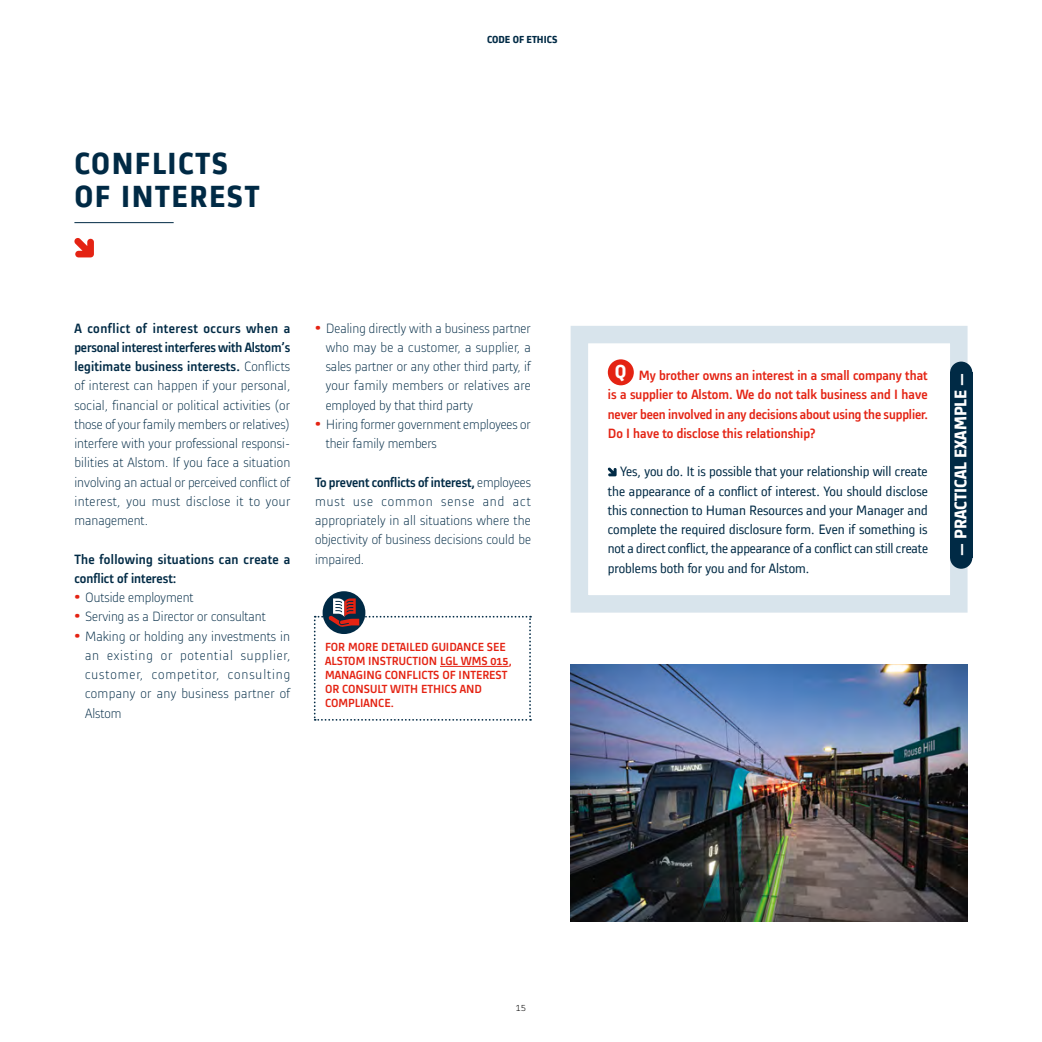
<style>
.page{position:relative;width:1042px;height:1042px;background:#fff}
.page>*{position:absolute;margin:0;border:0;box-sizing:border-box;transform-origin:0 0}
.t1{font:700 31.5px/33.2px "Alstom";letter-spacing:.05em;color:#002a45}
.t2{font:700 19.43px "Alstom";color:#fff}
.t3{font:700 17.5px "Alstom";color:#fff}
.t4{font:300 14px/19.2px "Alstom";color:#002a45;text-align:justify}
.t5{font:14px/19.2px "Alstom";letter-spacing:-.005em;color:#002a45;text-align:justify}
.t6{font:500 14px/19.2px "Alstom";color:#e42313;text-align:justify}
.t7{font:500 14px/19.2px "Alstom";letter-spacing:.02em;color:#002a45}
.t8{font:500 12.25px/14px "Alstom";color:#e42313}
.t9{font:700 10.5px "Alstom";color:#002a45}
.t10{font:300 10.5px "Alstom";color:#000}
.s1{font-weight:500}
.s2{font-weight:900;font-size:21px;color:#e42313}
</style>
<div class="page">
<hr style="left:74px;top:222px;width:100px;height:1px;background:#002a45">
<svg style="left:74px;top:238px;width:20px;height:19px"></svg>
<svg style="left:570px;top:326px;width:403px;height:287px"></svg>
<div style="left:608px;top:359px;width:26px;height:26px;background:#e42313;border-radius:50%"></div>
<svg style="left:608px;top:467px;width:8px;height:9px"></svg>
<div style="left:950px;top:372px;width:22px;height:186px;background:#002a45"></div>
<div style="left:950px;top:546px;width:22px;height:23px;background:#002a45;border-radius:50%"></div>
<div style="left:950px;top:361px;width:22px;height:23px;background:#002a45;border-radius:50%"></div>
<div style="left:323px;top:591px;width:42px;height:43px;background:#002a45;border-radius:50%"></div>
<svg style="left:314px;top:598px;width:217px;height:123px"></svg>
<img style="left:570px;top:665px;width:397px;height:256px">
<hr style="left:440px;top:666px;width:69px;height:1px;background:#e42313">
<p class="t1" style="left:74px;top:145px;width:186px">CONFLICTS<br>OF INTEREST</p>
<p class="t9" style="left:487px;top:32px;width:72px">CODE OF ETHICS</p>
<p class="t4" style="left:74px;top:317px;width:217px;text-align:left"><span class="s1">A conflict of interest occurs when a personal interest interferes with Alstom’s legitimate business interests.</span> Conflicts of interest can happen if your personal, social, financial or political activities (or those of your family members or relatives) interfere with your professional responsi&shy;bilities at Alstom. If you face a situation involving an actual or perceived conflict of interest, you must disclose it to your management.</p>
<p class="t7" style="left:74px;top:548px;width:217px">The following situations can create a conflict of interest:</p>
<p class="t4" style="left:74px;top:587px;width:121px"><span class="s2">•</span> Outside employment</p>
<p class="t4" style="left:74px;top:606px;width:193px"><span class="s2">•</span> Serving as a Director or consultant</p>
<p class="t4" style="left:85px;top:625px;width:207px;text-indent:-11px"><span class="s2">•</span> Making or holding any investments in an existing or potential supplier, customer, competitor, consulting company or any business partner of Alstom</p>
<p class="t4" style="left:326px;top:317px;width:207px;text-indent:-11px"><span class="s2">•</span> Dealing directly with a business partner who may be a customer, a supplier, a sales partner or any other third party, if your family members or relatives are employed by that third party</p>
<p class="t4" style="left:326px;top:413px;width:207px;text-indent:-11px"><span class="s2">•</span> Hiring former government employees or their family members</p>
<p class="t4" style="left:315px;top:471px;width:217px"><span class="s1">To prevent conflicts of interest,</span> employees must use common sense and act appropriately in all situations where the objectivity of business decisions could be impaired.</p>
<p class="t8" style="left:325px;top:639px;width:182px">FOR MORE DETAILED GUIDANCE SEE</p>
<p class="t8" style="left:325px;top:653px;width:188px">ALSTOM INSTRUCTION LGL WMS 015,<br>MANAGING CONFLICTS OF INTEREST<br>OR CONSULT WITH ETHICS AND<br>COMPLIANCE.</p>
<p class="t2" style="left:615px;top:358px;width:13px">Q</p>
<p class="t6" style="left:608px;top:365px;width:322px;text-indent:31px">My brother owns an interest in a small company that is a supplier to Alstom. We do not talk business and I have never been involved in any decisions about using the supplier.<br>Do I have to disclose this relationship?</p>
<p class="t5" style="left:608px;top:461px;width:322px;text-indent:12px">Yes, you do. It is possible that your relationship will create the appearance of a conflict of interest. You should disclose this connection to Human Resources and your Manager and complete the required disclosure form. Even if something is not a direct conflict, the appearance of a conflict can still create problems both for you and for Alstom.</p>
<p class="t3" style="left:948px;top:556px;width:185px;rotate:-90deg">— PRACTICAL EXAMPLE —</p>
<p class="t10" style="left:516px;top:1000px;width:12px">15</p>
</div>
